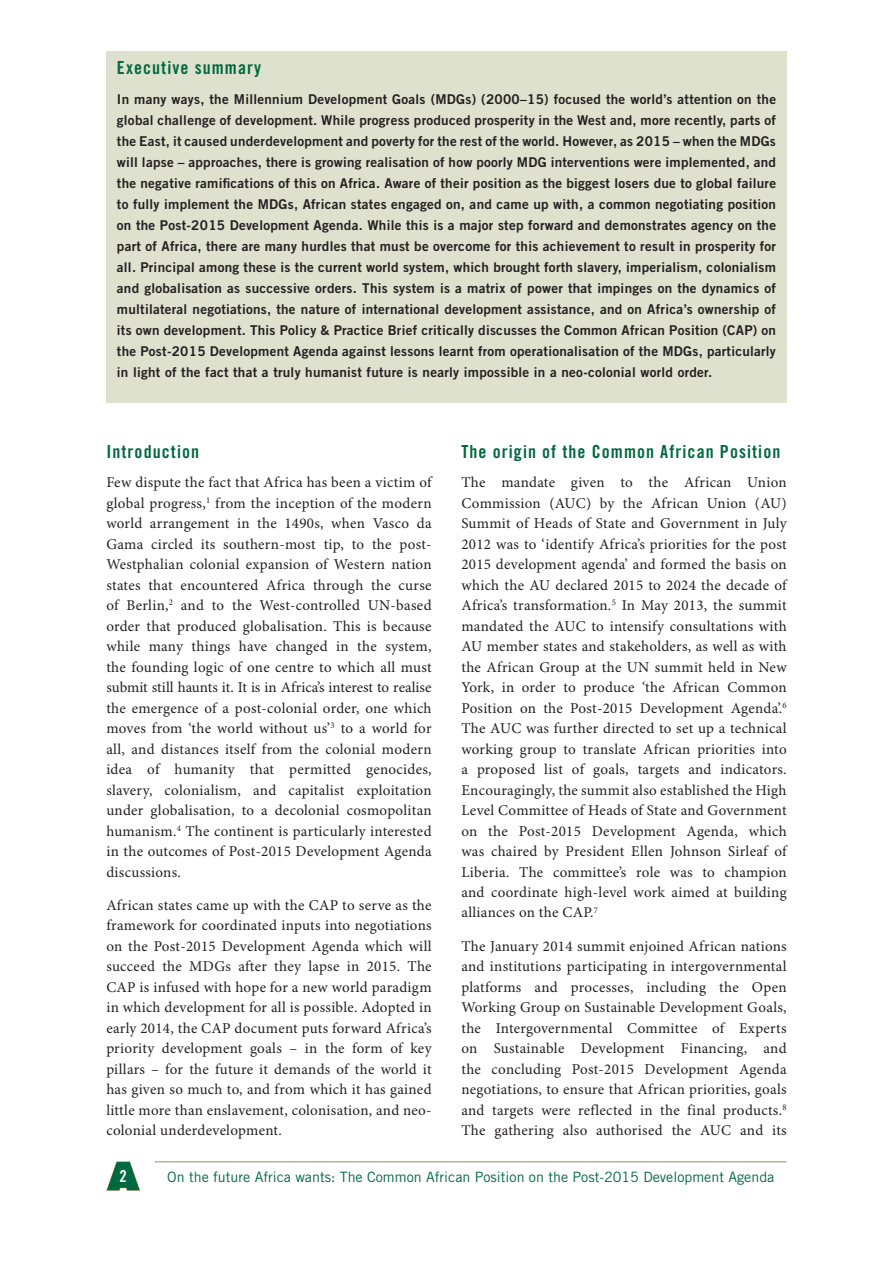
<style>
.page{position:relative;width:893px;height:1263px;background:#fff}
.page>*{position:absolute;margin:0;border:0;box-sizing:border-box;transform-origin:0 0}
.t1{font:18px "Trade Gothic Bold Cond Twenty";letter-spacing:.06em;color:#00693f}
.t2{font:16.5px "Trade Gothic Bold Cond Twenty";color:#fff}
.t3{font:15px/20.5px "Minion Pro";letter-spacing:.02em;color:#231f20;text-align:justify}
.t4{font:14.25px "Trade Gothic";color:#00693f}
.t5{font:13.5px/21px "Trade Gothic Bold Two";letter-spacing:.02em;color:#231f20;text-align:justify}
</style>
<div class="page">
<hr style="left:155px;top:1161px;width:632px;height:1px;background:#9f8f54">
<svg style="left:106px;top:1161px;width:34px;height:30px"></svg>
<div style="left:106px;top:51px;width:681px;height:351px;background:#dde1cd"></div>
<p class="t1" style="left:117px;top:57px;width:146px">Executive summary</p>
<p class="t5" style="left:117px;top:88px;width:661px">In many ways, the Millennium Development Goals (MDGs) (2000–15) focused the world’s attention on the global challenge of development. While progress produced prosperity in the West and, more recently, parts of the East, it caused underdevelopment and poverty for the rest of the world. However, as 2015 – when the MDGs will lapse – approaches, there is growing realisation of how poorly MDG interventions were implemented, and the negative ramifications of this on Africa. Aware of their position as the biggest losers due to global failure to fully implement the MDGs, African states engaged on, and came up with, a common negotiating position on the Post-2015 Development Agenda. While this is a major step forward and demonstrates agency on the part of Africa, there are many hurdles that must be overcome for this achievement to result in prosperity for all. Principal among these is the current world system, which brought forth slavery, imperialism, colonialism and globalisation as successive orders. This system is a matrix of power that impinges on the dynamics of multilateral negotiations, the nature of international development assistance, and on Africa’s ownership of its own development. This Policy &amp; Practice Brief critically discusses the Common African Position (CAP) on the Post-2015 Development Agenda against lessons learnt from operationalisation of the MDGs, particularly in light of the fact that a truly humanist future is nearly impossible in a neo-colonial world order.</p>
<p class="t1" style="left:106px;top:441px;width:94px">Introduction</p>
<p class="t3" style="left:106px;top:473px;width:327px">Few dispute the fact that Africa has been a victim of global progress,<sup>1</sup> from the inception of the modern world arrangement in the 1490s, when Vasco da Gama circled its southern-most tip, to the post-Westphalian colonial expansion of Western nation states that encountered Africa through the curse of Berlin,<sup>2</sup> and to the West-controlled UN-based order that produced globalisation. This is because while many things have changed in the system, the founding logic of one centre to which all must submit still haunts it. It is in Africa’s interest to realise the emergence of a post-colonial order, one which moves from ‘the world without us’<sup>3</sup> to a world for all, and distances itself from the colonial modern idea of humanity that permitted genocides, slavery, colonialism, and capitalist exploitation under globalisation, to a decolonial cosmopolitan humanism.<sup>4</sup> The continent is particularly interested in the outcomes of Post-2015 Development Agenda discussions.</p>
<p class="t3" style="left:106px;top:895px;width:327px">African states came up with the CAP to serve as the framework for coordinated inputs into negotiations on the Post-2015 Development Agenda which will succeed the MDGs after they lapse in 2015. The CAP is infused with hope for a new world paradigm in which development for all is possible. Adopted in early 2014, the CAP document puts forward Africa’s priority development goals – in the form of key pillars – for the future it demands of the world it has given so much to, and from which it has gained little more than enslavement, colonisation, and neo&shy;colonial underdevelopment.</p>
<p class="t1" style="left:461px;top:441px;width:321px">The origin of the Common African Position</p>
<p class="t3" style="left:461px;top:473px;width:327px">The mandate given to the African Union Commission (AUC) by the African Union (AU)<br>Summit of Heads of State and Government in July 2012 was to ‘identify Africa’s priorities for the post 2015 development agenda’ and formed the basis on which the AU declared 2015 to 2024 the decade of Africa’s transformation.<sup>5</sup> In May 2013, the summit mandated the AUC to intensify consultations with AU member states and stakeholders, as well as with the African Group at the UN summit held in New York, in order to produce ‘the African Common Position on the Post-2015 Development Agenda’.<sup>6<br></sup>The AUC was further directed to set up a technical working group to translate African priorities into a proposed list of goals, targets and indicators.<br>Encouragingly, the summit also established the High Level Committee of Heads of State and Government on the Post-2015 Development Agenda, which was chaired by President Ellen Johnson Sirleaf of Liberia. The committee’s role was to champion and coordinate high-level work aimed at building alliances on the CAP.<sup>7</sup></p>
<p class="t3" style="left:461px;top:936px;width:327px">The January 2014 summit enjoined African nations and institutions participating in intergovernmental platforms and processes, including the Open Working Group on Sustainable Development Goals, the Intergovernmental Committee of Experts on Sustainable Development Financing, and the concluding Post-2015 Development Agenda negotiations, to ensure that African priorities, goals and targets were reflected in the final products.<sup>8<br></sup>The gathering also authorised the AUC and its</p>
<p class="t2" style="left:119px;top:1166px;width:9px">2</p>
<p class="t4" style="left:167px;top:1168px;width:609px">On the future Africa wants: The Common African Position on the Post-2015 Development Agenda</p>
</div>
